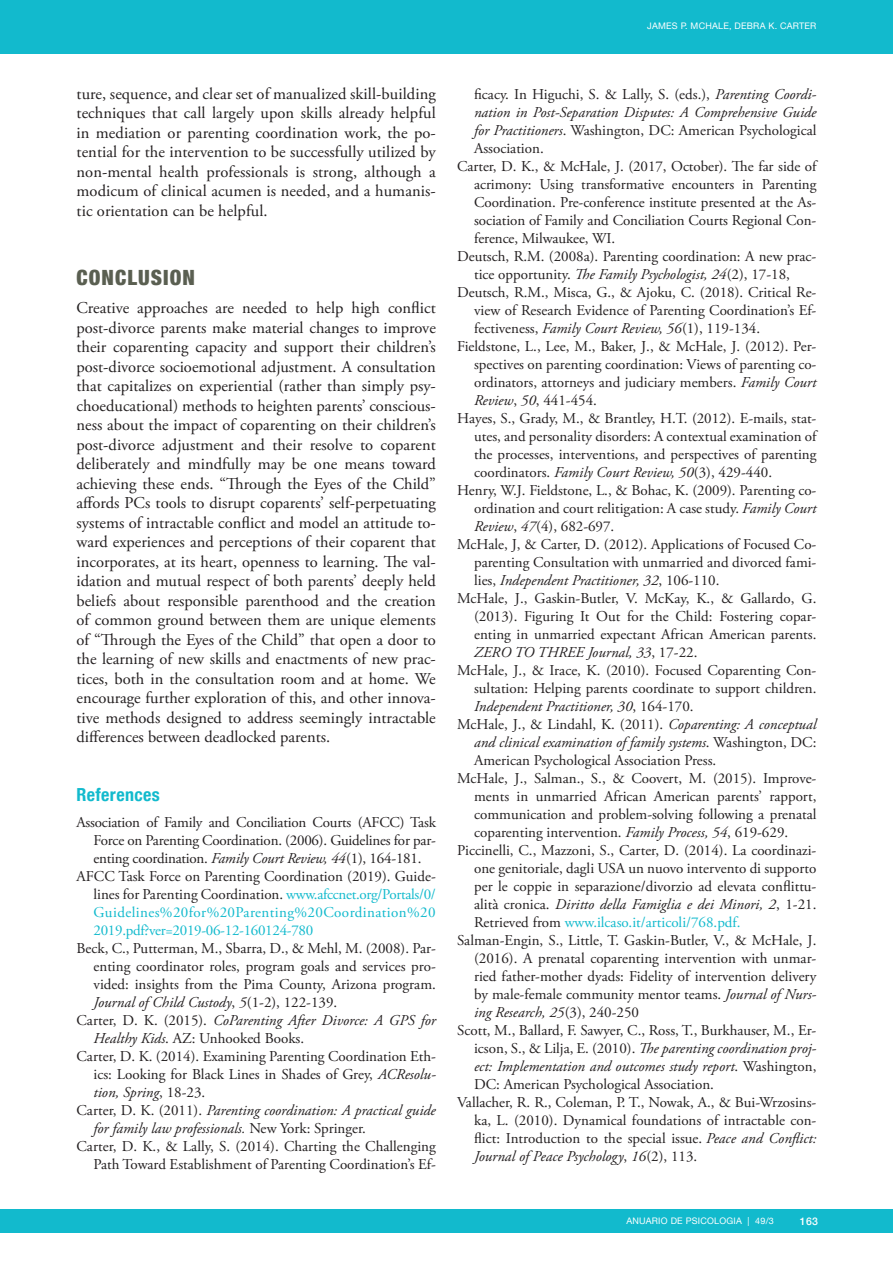
<style>
.page{position:relative;width:893px;height:1263px;background:#fff}
.page>*{position:absolute;margin:0;border:0;box-sizing:border-box;transform-origin:0 0}
.Titol_1_bis{font:900 condensed 21px "Helvetica Neue";letter-spacing:.05em;color:#5a5f51}
.titol_2{font:700 condensed 18px "Helvetica Neue";letter-spacing:.02em;color:#12bacd}
.texto_sense_sang{font:16.5px/19.5px "Adobe Garamond Pro";color:#231f20;text-align:justify}
.Texto{font:16.5px/19.5px "Adobe Garamond Pro";letter-spacing:.005em;color:#231f20;text-align:justify}
.bibliografia{font:15px/18px "Adobe Garamond Pro";color:#231f20;text-align:justify}
.bibliografia-2{font:15px/18px "Adobe Garamond Pro";letter-spacing:-.015em;color:#12bacd;text-align:justify}
.bibliografia-3{font:italic 15px/18px "Adobe Garamond Pro";color:#231f20}
.t1{font:500 10.5px "Helvetica Neue";color:#fff}
.t2{font:9px "Helvetica Neue";letter-spacing:.025em;color:#fff}
.s1{font-style:italic}
.s2{color:#231f20}
.s3{font-style:normal}
.s4{color:#12bacd}
</style>
<div class="page">
<div style="left:0;top:0;width:893px;height:54px;background:#12bacd"></div>
<div style="left:0;top:1209px;width:893px;height:23px;background:#12bacd"></div>
<p class="t2" style="left:647px;top:20px;width:171px">JAMES P. MCHALE, DEBRA K. CARTER</p>
<p class="Texto" style="left:77px;top:84px;width:361px">ture, sequence, and clear set of manualized skill-building techniques that call largely upon skills already helpful in mediation or parenting coordination work, the po&shy;tential for the intervention to be successfully utilized by non-mental health professionals is strong, although a modicum of clinical acumen is needed, and a humanis&shy;tic orientation can be helpful.</p>
<p class="Titol_1_bis" style="left:77px;top:264px;width:120px">CONCLUSION</p>
<p class="texto_sense_sang" style="left:77px;top:299px;width:361px">Creative approaches are needed to help high conflict post-divorce parents make material changes to improve their coparenting capacity and support their children’s post-divorce socioemotional adjustment. A consultation that capitalizes on experiential (rather than simply psy&shy;choeducational) methods to heighten parents’ conscious&shy;ness about the impact of coparenting on their children’s post-divorce adjustment and their resolve to coparent deliberately and mindfully may be one means toward achieving these ends. “Through the Eyes of the Child” affords PCs tools to disrupt coparents’ self-perpetuating systems of intractable conflict and model an attitude to&shy;ward experiences and perceptions of their coparent that incorporates, at its heart, openness to learning. The val&shy;idation and mutual respect of both parents’ deeply held beliefs about responsible parenthood and the creation of common ground between them are unique elements of “Through the Eyes of the Child” that open a door to the learning of new skills and enactments of new prac&shy;tices, both in the consultation room and at home. We encourage further exploration of this, and other innova&shy;tive methods designed to address seemingly intractable differences between deadlocked parents.</p>
<p class="titol_2" style="left:77px;top:783px;width:85px">References</p>
<p class="bibliografia" style="left:94px;top:814px;width:344px;text-indent:-17px">Association of Family and Conciliation Courts (AFCC) Task Force on Parenting Coordination. (2006). Guidelines for par&shy;enting coordination. <span class="s1">Family Court Review, 44</span>(1), 164-181.</p>
<p class="bibliografia-2" style="left:94px;top:868px;width:344px;text-indent:-17px"><span class="s2">AFCC Task Force on Parenting Coordination (2019). Guide&shy;lines for Parenting Coordination.</span> www.afccnet.org/Portals/0/ Guidelines%20for%20Parenting%20Coordination%20<br>2019.pdf?ver=2019-06-12-160124-780</p>
<p class="bibliografia" style="left:94px;top:940px;width:344px;text-indent:-17px">Beck, C., Putterman, M., Sbarra, D., &amp; Mehl, M. (2008). Par&shy;enting coordinator roles, program goals and services pro&shy;vided: insights from the Pima County, Arizona program.<br><span class="s1">Journal of Child Custody</span>, <span class="s1">5</span>(1-2), 122-139.</p>
<p class="bibliografia-3" style="left:94px;top:1012px;width:344px;text-indent:-17px"><span class="s3">Carter, D. K. (2015).</span> CoParenting After Divorce: A GPS for<br>Healthy Kids<span class="s3">. AZ: Unhooked Books.</span></p>
<p class="bibliografia" style="left:94px;top:1048px;width:344px;text-indent:-17px">Carter, D. K. (2014). Examining Parenting Coordination Eth&shy;ics: Looking for Black Lines in Shades of Grey, <span class="s1">ACResolu· tion, Spring</span>, 18-23.</p>
<p class="bibliografia-3" style="left:94px;top:1102px;width:344px;text-indent:-17px"><span class="s3">Carter, D. K. (2011).</span> Parenting coordination: A practical guide for family law professionals. <span class="s3">New York: Springer.</span></p>
<p class="bibliografia" style="left:77px;top:1138px;width:361px;text-align:right">Carter, D. K., &amp; Lally, S. (2014). Charting the Challenging<br>Path Toward Establishment of Parenting Coordination’s Ef-</p>
<p class="bibliografia" style="left:474px;top:85px;width:344px">ficacy. In Higuchi, S. &amp; Lally, S. (eds.), <span class="s1">Parenting Coordi· nation in Post-Separation Disputes: A Comprehensive Guide for Practitioners</span>. Washington, DC: American Psychological Association.</p>
<p class="bibliografia" style="left:474px;top:157px;width:344px;text-indent:-17px">Carter, D. K., &amp; McHale, J. (2017, October). The far side of acrimony: Using transformative encounters in Parenting Coordination. Pre-conference institute presented at the As&shy;sociation of Family and Conciliation Courts Regional Con&shy;ference, Milwaukee, WI.</p>
<p class="bibliografia" style="left:474px;top:247px;width:344px;text-indent:-17px">Deutsch, R.M. (2008a). Parenting coordination: A new prac&shy;tice opportunity. <span class="s1">The Family Psychologist, 24</span>(2), 17-18,</p>
<p class="bibliografia" style="left:474px;top:283px;width:344px;text-indent:-17px">Deutsch, R.M., Misca, G., &amp; Ajoku, C. (2018). Critical Re&shy;view of Research Evidence of Parenting Coordination’s Ef&shy;fectiveness, <span class="s1">Family Court Review, 56</span>(1), 119-134.</p>
<p class="bibliografia" style="left:474px;top:337px;width:344px;text-indent:-17px">Fieldstone, L., Lee, M., Baker, J., &amp; McHale, J. (2012). Per&shy;spectives on parenting coordination: Views of parenting co&shy;ordinators, attorneys and judiciary members. <span class="s1">Family Court Review</span>, <span class="s1">50</span>, 441-454.</p>
<p class="bibliografia" style="left:474px;top:409px;width:344px;text-indent:-17px">Hayes, S., Grady, M., &amp; Brantley, H.T. (2012). E-mails, stat&shy;utes, and personality disorders: A contextual examination of the processes, interventions, and perspectives of parenting coordinators. <span class="s1">Family Court Review, 50</span>(3), 429-440.</p>
<p class="bibliografia" style="left:474px;top:481px;width:344px;text-indent:-17px">Henry, W.J. Fieldstone, L., &amp; Bohac, K. (2009). Parenting co&shy;ordination and court relitigation: A case study. <span class="s1">Family Court Review</span>, <span class="s1">47</span>(4), 682-697.</p>
<p class="bibliografia" style="left:474px;top:535px;width:344px;text-indent:-17px">McHale, J, &amp; Carter, D. (2012). Applications of Focused Co&shy;parenting Consultation with unmarried and divorced fami&shy;lies, <span class="s1">Independent Practitioner, 32</span>, 106-110.</p>
<p class="bibliografia" style="left:474px;top:589px;width:344px;text-indent:-17px">McHale, J., Gaskin-Butler, V. McKay, K., &amp; Gallardo, G. (2013). Figuring It Out for the Child: Fostering copar&shy;enting in unmarried expectant African American parents.<br><span class="s1">ZERO TO THREE Journal, 33</span>, 17-22.</p>
<p class="bibliografia" style="left:474px;top:661px;width:344px;text-indent:-17px">McHale, J., &amp; Irace, K. (2010). Focused Coparenting Con&shy;sultation: Helping parents coordinate to support children.<br><span class="s1">Independent Practitioner, 30</span>, 164-170.</p>
<p class="bibliografia" style="left:474px;top:715px;width:344px;text-indent:-17px">McHale, J., &amp; Lindahl, K. (2011). <span class="s1">Coparenting: A conceptual and clinical examination of family systems</span>. Washington, DC:<br>American Psychological Association Press.</p>
<p class="bibliografia" style="left:474px;top:769px;width:344px;text-indent:-17px">McHale, J., Salman., S., &amp; Coovert, M. (2015). Improve&shy;ments in unmarried African American parents’ rapport, communication and problem-solving following a prenatal coparenting intervention. <span class="s1">Family Process, 54</span>, 619-629.</p>
<p class="bibliografia" style="left:474px;top:841px;width:344px;text-indent:-17px">Piccinelli, C., Mazzoni, S., Carter, D. (2014). La coordinazi&shy;one genitoriale, dagli USA un nuovo intervento di supporto per le coppie in separazione/divorzio ad elevata conflittu&shy;alità cronica. <span class="s1">Diritto della Famiglia e dei Minori, 2</span>, 1-21.<br>Retrieved from <span class="s4">www.ilcaso.it/articoli/768.pdf.</span></p>
<p class="bibliografia" style="left:474px;top:931px;width:344px;text-indent:-17px">Salman-Engin, S., Little, T. Gaskin-Butler, V., &amp; McHale, J. (2016). A prenatal coparenting intervention with unmar&shy;ried father-mother dyads: Fidelity of intervention delivery by male-female community mentor teams. <span class="s1">Journal of Nurs· ing Research, 25</span>(3), 240-250</p>
<p class="bibliografia" style="left:474px;top:1021px;width:344px;text-indent:-17px">Scott, M., Ballard, F. Sawyer, C., Ross, T., Burkhauser, M., Er&shy;icson, S., &amp; Lilja, E. (2010). <span class="s1">The parenting coordination proj· ect: Implementation and outcomes study report</span>. Washington, DC: American Psychological Association.</p>
<p class="bibliografia" style="left:474px;top:1093px;width:344px;text-indent:-17px">Vallacher, R. R., Coleman, P. T., Nowak, A., &amp; Bui-Wrzosins&shy;ka, L. (2010). Dynamical foundations of intractable con&shy;flict: Introduction to the special issue. <span class="s1">Peace and Conflict:<br>Journal of Peace Psychology</span>, <span class="s1">16</span>(2), 113.</p>
<p class="t2" style="left:626px;top:1214px;width:149px">ANUARIO DE PSICOLOGIA | 49/3</p>
<p class="t1" style="left:800px;top:1212px;width:20px">163</p>
</div>
